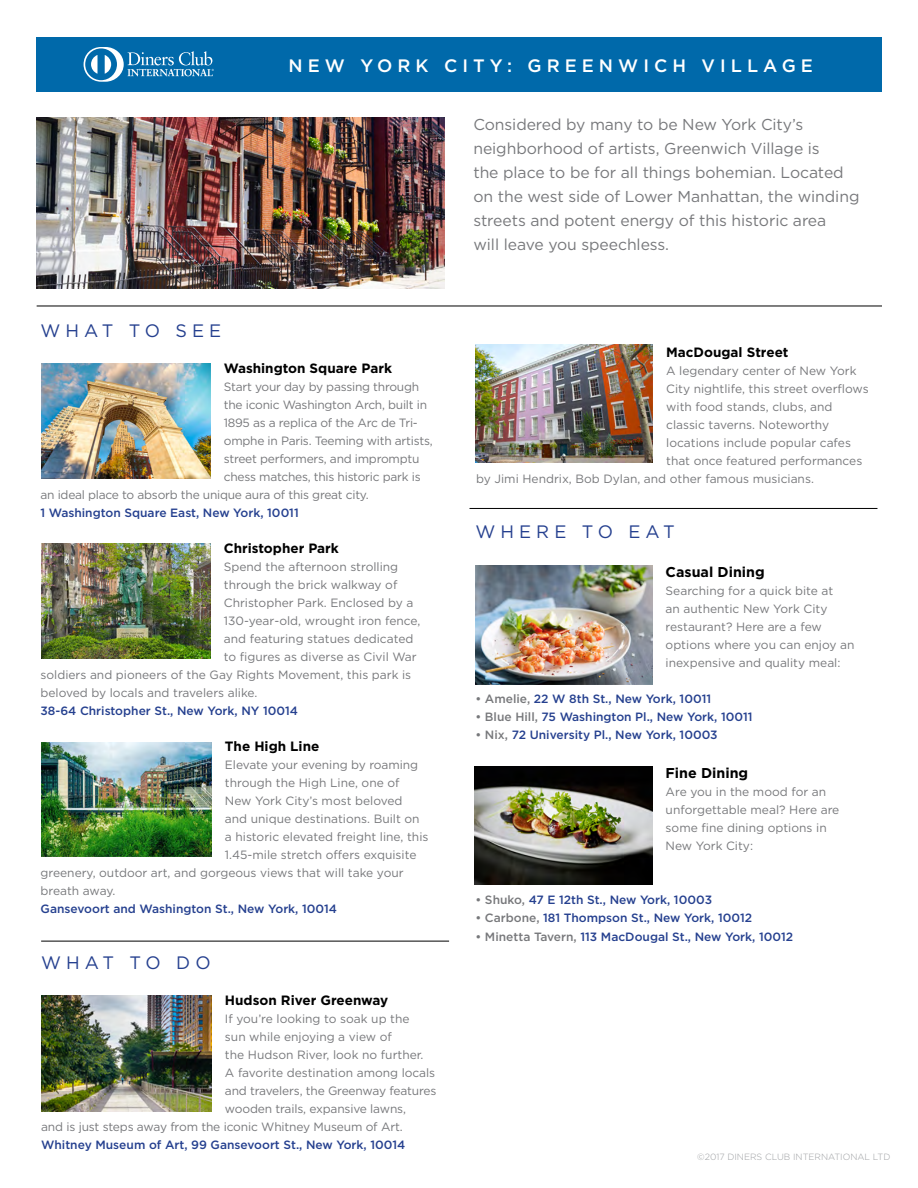
<style>
.page{position:relative;width:918px;height:1188px;background:#fff}
.page>*{position:absolute;margin:0;border:0;box-sizing:border-box;transform-origin:0 0}
.t1{font:500 18px "Gotham";letter-spacing:.28em;color:#fff}
.t2{font:18px "Gotham";letter-spacing:.28em;color:#25408f}
.t3{font:15.75px/24px "Gotham";letter-spacing:-.005em;color:#77787b}
.t4{font:700 14.25px "Gotham";color:#000}
.t5{font:700 13.5px "Gotham";color:#000}
.t6{font:12px/18px "Gotham";color:#77787b}
.t7{font:500 12px "Gotham";color:#25408f}
.t8{font:12px "Gotham";letter-spacing:-.02em;color:#77787b}
.t9{font:300 9px "Gotham";color:#9c9ea1}
.s1{color:#77787b}
</style>
<div class="page">
<img style="left:476px;top:345px;width:177px;height:117px">
<div style="left:37px;top:37px;width:845px;height:55px;background:#0069aa"></div>
<hr style="left:37px;top:306px;width:845px;height:1px;background:#000">
<hr style="left:41px;top:941px;width:408px;height:1px;background:#000">
<svg style="left:84px;top:47px;width:130px;height:35px"></svg>
<hr style="left:470px;top:508px;width:407px;height:1px;background:#000">
<img style="left:37px;top:117px;width:408px;height:172px">
<img style="left:41px;top:364px;width:169px;height:114px">
<img style="left:41px;top:543px;width:169px;height:115px">
<img style="left:41px;top:743px;width:170px;height:113px">
<img style="left:41px;top:996px;width:170px;height:115px">
<img style="left:476px;top:566px;width:176px;height:118px">
<img style="left:474px;top:767px;width:178px;height:118px">
<h1 class="t1" style="left:288px;top:55px;width:526px">NEW YORK CITY: GREENWICH VILLAGE</h1>
<h1 class="t2" style="left:40px;top:321px;width:182px">WHAT TO SEE</h1>
<p class="t5" style="left:224px;top:360px;width:170px">Washington Square Park</p>
<p class="t8" style="left:224px;top:380px;width:197px">Start your day by passing through</p>
<p class="t8" style="left:224px;top:398px;width:205px">the iconic Washington Arch, built in</p>
<p class="t8" style="left:224px;top:416px;width:196px">1895 as a replica of the Arc de Tri-</p>
<p class="t8" style="left:224px;top:434px;width:210px">omphe in Paris. Teeming with artists,</p>
<p class="t8" style="left:224px;top:452px;width:197px">street performers, and impromptu</p>
<p class="t8" style="left:224px;top:470px;width:198px">chess matches, this historic park is</p>
<p class="t8" style="left:40px;top:488px;width:330px">an ideal place to absorb the unique aura of this great city.</p>
<p class="t7" style="left:40px;top:506px;width:260px">1 Washington Square East, New York, 10011</p>
<p class="t5" style="left:224px;top:540px;width:117px">Christopher Park</p>
<p class="t6" style="left:224px;top:558px;width:176px">Spend the afternoon strolling</p>
<p class="t6" style="left:224px;top:576px;width:175px">through the brick walkway of</p>
<p class="t6" style="left:224px;top:594px;width:191px">Christopher Park. Enclosed by a</p>
<p class="t6" style="left:224px;top:612px;width:198px">130-year-old, wrought iron fence,</p>
<p class="t6" style="left:224px;top:630px;width:191px">and featuring statues dedicated</p>
<p class="t6" style="left:224px;top:648px;width:194px">to figures as diverse as Civil War</p>
<p class="t6" style="left:41px;top:666px;width:372px">soldiers and pioneers of the Gay Rights Movement, this park is</p>
<p class="t6" style="left:41px;top:684px;width:218px">beloved by locals and travelers alike.</p>
<p class="t7" style="left:41px;top:704px;width:259px">38-64 Christopher St., New York, NY 10014</p>
<p class="t5" style="left:225px;top:738px;width:96px">The High Line</p>
<p class="t6" style="left:225px;top:756px;width:195px">Elevate your evening by roaming</p>
<p class="t6" style="left:225px;top:774px;width:176px">through the High Line, one of</p>
<p class="t6" style="left:225px;top:792px;width:179px">New York City’s most beloved</p>
<p class="t6" style="left:225px;top:810px;width:196px">and unique destinations. Built on</p>
<p class="t6" style="left:225px;top:828px;width:205px">a historic elevated freight line, this</p>
<p class="t6" style="left:225px;top:846px;width:193px">1.45-mile stretch offers exquisite</p>
<p class="t6" style="left:41px;top:864px;width:365px">greenery, outdoor art, and gorgeous views that will take your</p>
<p class="t6" style="left:41px;top:882px;width:76px">breath away.</p>
<p class="t7" style="left:41px;top:902px;width:298px">Gansevoort and Washington St., New York, 10014</p>
<h1 class="t2" style="left:41px;top:953px;width:171px">WHAT TO DO</h1>
<p class="t5" style="left:225px;top:992px;width:165px">Hudson River Greenway</p>
<p class="t6" style="left:225px;top:1010px;width:186px">If you’re looking to soak up the</p>
<p class="t6" style="left:225px;top:1028px;width:168px">sun while enjoying a view of</p>
<p class="t6" style="left:225px;top:1046px;width:200px">the Hudson River, look no further.</p>
<p class="t6" style="left:225px;top:1064px;width:212px">A favorite destination among locals</p>
<p class="t6" style="left:225px;top:1082px;width:213px">and travelers, the Greenway features</p>
<p class="t6" style="left:225px;top:1100px;width:183px">wooden trails, expansive lawns,</p>
<p class="t6" style="left:41px;top:1118px;width:363px">and is just steps away from the iconic Whitney Museum of Art.</p>
<p class="t7" style="left:41px;top:1138px;width:366px">Whitney Museum of Art, 99 Gansevoort St., New York, 10014</p>
<p class="t3" style="left:473px;top:112px;width:388px">Considered by many to be New York City’s neighborhood of artists, Greenwich Village is<br>the place to be for all things bohemian. Located on the west side of Lower Manhattan, the winding streets and potent energy of this historic area<br>will leave you speechless.</p>
<p class="t5" style="left:666px;top:343px;width:124px">MacDougal Street</p>
<p class="t6" style="left:666px;top:361px;width:192px">A legendary center of New York</p>
<p class="t6" style="left:666px;top:379px;width:204px">City nightlife, this street overflows</p>
<p class="t6" style="left:666px;top:397px;width:168px">with food stands, clubs, and</p>
<p class="t6" style="left:666px;top:415px;width:165px">classic taverns. Noteworthy</p>
<p class="t6" style="left:666px;top:433px;width:186px">locations include popular cafes</p>
<p class="t6" style="left:666px;top:451px;width:198px">that once featured performances</p>
<p class="t6" style="left:476px;top:469px;width:339px">by Jimi Hendrix, Bob Dylan, and other famous musicians.</p>
<h1 class="t2" style="left:476px;top:522px;width:201px">WHERE TO EAT</h1>
<p class="t4" style="left:666px;top:562px;width:101px">Casual Dining</p>
<p class="t6" style="left:666px;top:581px;width:190px">Searching for a quick bite at<br>an authentic New York City restaurant? Here are a few options where you can enjoy an inexpensive and quality meal:</p>
<p class="t7" style="left:475px;top:692px;width:237px"><span class="s1">• Amelie,</span> 22 W 8th St., New York, 10011</p>
<p class="t7" style="left:475px;top:710px;width:279px"><span class="s1">• Blue Hill,</span> 75 Washington Pl., New York, 10011</p>
<p class="t7" style="left:475px;top:728px;width:244px"><span class="s1">• Nix,</span> 72 University Pl., New York, 10003</p>
<p class="t4" style="left:666px;top:763px;width:84px">Fine Dining</p>
<p class="t6" style="left:666px;top:782px;width:175px">Are you in the mood for an unforgettable meal? Here are some fine dining options in<br>New York City:</p>
<p class="t7" style="left:475px;top:893px;width:238px"><span class="s1">• Shuko,</span> 47 E 12th St., New York, 10003</p>
<p class="t7" style="left:475px;top:911px;width:278px"><span class="s1">• Carbone,</span> 181 Thompson St., New York, 10012</p>
<p class="t7" style="left:475px;top:930px;width:319px"><span class="s1">• Minetta Tavern,</span> 113 MacDougal St., New York, 10012</p>
<p class="t9" style="left:697px;top:1152px;width:195px">©2017 DINERS CLUB INTERNATIONAL LTD</p>
</div>
